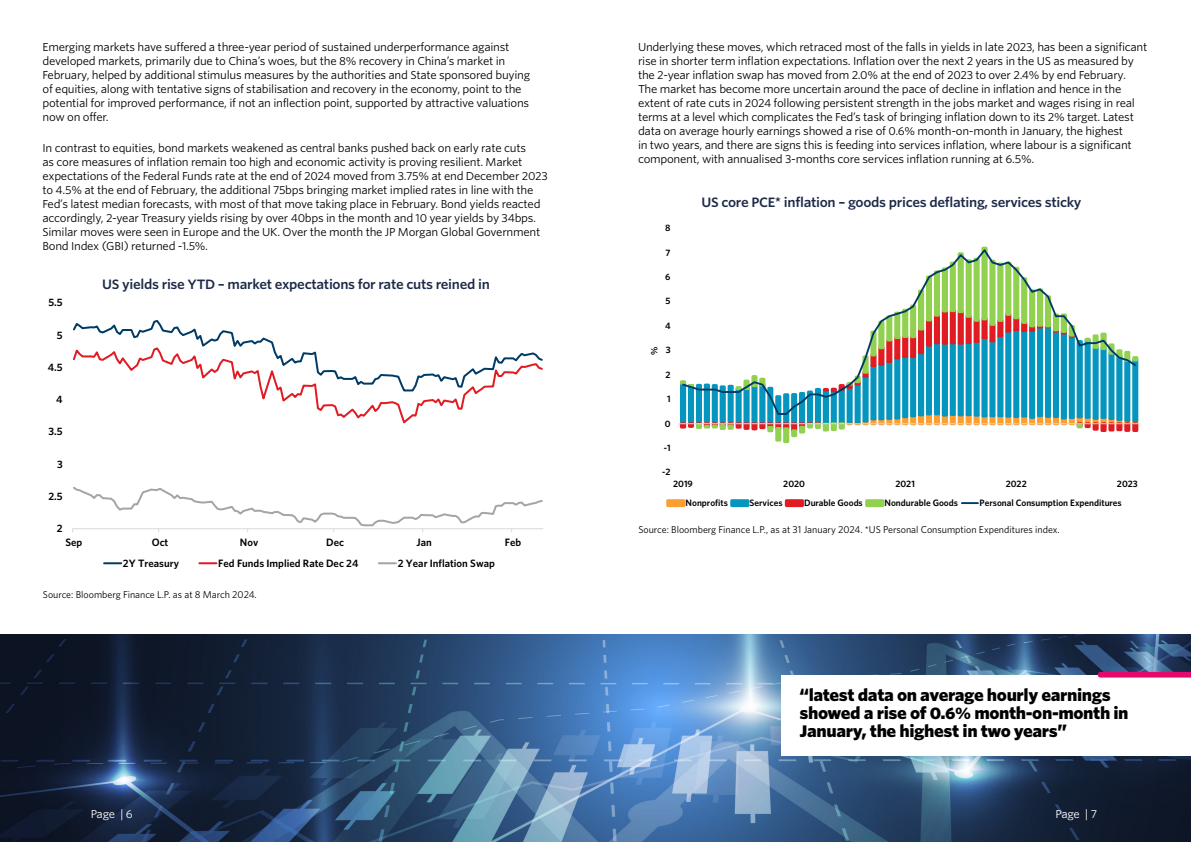
<style>
.page{position:relative;width:1191px;height:842px;background:#fff}
.page>*{position:absolute;margin:0;border:0;box-sizing:border-box;transform-origin:0 0}
.t1{font:900 16px/18px "Whitney S Sm";letter-spacing:-.025em;color:#000}
.t2{font:600 13px "Whitney S Sm";letter-spacing:-.025em;color:#1c2948}
.t3{font:11px/14px "Whitney S Sm";letter-spacing:-.025em;color:#000}
.t4{font:11px "Whitney S Sm";letter-spacing:-.04em;color:#fff}
.t5{font:600 10.7px "Whitney";color:#000}
.t6{font:10px "Whitney";color:#000}
.t7{font:600 9.3px "Whitney";color:#000}
</style>
<div class="page">
<img style="left:0;top:634px;width:1191px;height:208px">
<div style="left:781px;top:675px;width:410px;height:80px;background:#fff"></div>
<svg style="left:73px;top:320px;width:470px;height:104px"></svg>
<svg style="left:72px;top:487px;width:471px;height:45px"></svg>
<svg style="left:104px;top:562px;width:17px;height:2px"></svg>
<svg style="left:199px;top:562px;width:17px;height:2px"></svg>
<svg style="left:379px;top:562px;width:17px;height:2px"></svg>
<svg style="left:680px;top:246px;width:459px;height:198px"></svg>
<svg style="left:679px;top:411px;width:460px;height:16px"></svg>
<svg style="left:680px;top:247px;width:457px;height:169px"></svg>
<svg style="left:666px;top:499px;width:19px;height:8px"></svg>
<svg style="left:730px;top:499px;width:19px;height:8px"></svg>
<svg style="left:785px;top:499px;width:19px;height:8px"></svg>
<svg style="left:865px;top:499px;width:19px;height:8px"></svg>
<svg style="left:961px;top:502px;width:17px;height:2px"></svg>
<svg style="left:1097px;top:672px;width:94px;height:5px"></svg>
<p class="t3" style="left:43px;top:40px;width:489px">Emerging markets have suffered a three-year period of sustained underperformance against developed markets, primarily due to China’s woes, but the 8% recovery in China’s market in February, helped by additional stimulus measures by the authorities and State sponsored buying of equities, along with tentative signs of stabilisation and recovery in the economy, point to the potential for improved performance, if not an inflection point, supported by attractive valuations now on offer.</p>
<p class="t3" style="left:43px;top:141px;width:507px">In contrast to equities, bond markets weakened as central banks pushed back on early rate cuts<br>as core measures of inflation remain too high and economic activity is proving resilient. Market expectations of the Federal Funds rate at the end of 2024 moved from 3.75% at end December 2023 to 4.5% at the end of February, the additional 75bps bringing market implied rates in line with the Fed’s latest median forecasts, with most of that move taking place in February. Bond yields reacted accordingly, 2-year Treasury yields rising by over 40bps in the month and 10 year yields by 34bps.<br>Similar moves were seen in Europe and the UK. Over the month the JP Morgan Global Government Bond Index (GBI) returned -1.5%.</p>
<p class="t5" style="left:48px;top:295px;width:16px">5.5</p>
<p class="t5" style="left:57px;top:328px;width:7px">5</p>
<p class="t5" style="left:48px;top:360px;width:16px">4.5</p>
<p class="t5" style="left:56px;top:392px;width:8px">4</p>
<p class="t5" style="left:49px;top:424px;width:16px">3.5</p>
<p class="t5" style="left:57px;top:457px;width:7px">3</p>
<p class="t5" style="left:48px;top:489px;width:16px">2.5</p>
<p class="t5" style="left:57px;top:521px;width:7px">2</p>
<p class="t2" style="left:102px;top:275px;width:389px">US yields rise YTD – market expectations for rate cuts reined in</p>
<p class="t5" style="left:66px;top:535px;width:18px">Sep</p>
<p class="t5" style="left:152px;top:535px;width:18px">Oct</p>
<p class="t5" style="left:240px;top:535px;width:20px">Nov</p>
<p class="t5" style="left:326px;top:535px;width:19px">Dec</p>
<p class="t5" style="left:416px;top:535px;width:17px">Jan</p>
<p class="t5" style="left:505px;top:535px;width:18px">Feb</p>
<p class="t5" style="left:123px;top:556px;width:58px">2Y Treasury</p>
<p class="t5" style="left:218px;top:556px;width:142px">Fed Funds Implied Rate Dec 24</p>
<p class="t5" style="left:398px;top:556px;width:99px">2 Year Inflation Swap</p>
<p class="t6" style="left:43px;top:587px;width:215px">Source: Bloomberg Finance L.P. as at 8 March 2024.</p>
<p class="t3" style="left:638px;top:40px;width:511px">Underlying these moves, which retraced most of the falls in yields in late 2023, has been a significant rise in shorter term inflation expectations. Inflation over the next 2 years in the US as measured by the 2-year inflation swap has moved from 2.0% at the end of 2023 to over 2.4% by end February.<br>The market has become more uncertain around the pace of decline in inflation and hence in the extent of rate cuts in 2024 following persistent strength in the jobs market and wages rising in real terms at a level which complicates the Fed’s task of bringing inflation down to its 2% target. Latest data on average hourly earnings showed a rise of 0.6% month-on-month in January, the highest<br>in two years, and there are signs this is feeding into services inflation, where labour is a significant component, with annualised 3-months core services inflation running at 6.5%.</p>
<p class="t2" style="left:701px;top:193px;width:381px">US core PCE* inflation – goods prices deflating, services sticky</p>
<p class="t7" style="left:665px;top:222px;width:7px">8</p>
<p class="t7" style="left:665px;top:246px;width:6px">7</p>
<p class="t7" style="left:665px;top:271px;width:7px">6</p>
<p class="t7" style="left:665px;top:295px;width:7px">5</p>
<p class="t7" style="left:665px;top:319px;width:7px">4</p>
<p class="t7" style="left:648px;top:355px;width:10px;rotate:-90deg">%</p>
<p class="t7" style="left:665px;top:344px;width:6px">3</p>
<p class="t7" style="left:665px;top:368px;width:7px">2</p>
<p class="t7" style="left:667px;top:393px;width:5px">1</p>
<p class="t7" style="left:665px;top:417px;width:7px">0</p>
<p class="t7" style="left:664px;top:442px;width:8px">-1</p>
<p class="t7" style="left:662px;top:466px;width:10px">-2</p>
<p class="t7" style="left:673px;top:478px;width:21px">2019</p>
<p class="t7" style="left:783px;top:478px;width:23px">2020</p>
<p class="t7" style="left:895px;top:478px;width:21px">2021</p>
<p class="t7" style="left:1005px;top:478px;width:22px">2022</p>
<p class="t7" style="left:1117px;top:478px;width:22px">2023</p>
<p class="t7" style="left:685px;top:497px;width:44px">Nonprofits</p>
<p class="t7" style="left:749px;top:497px;width:34px">Services</p>
<p class="t7" style="left:804px;top:497px;width:60px">Durable Goods</p>
<p class="t7" style="left:884px;top:497px;width:75px">Nondurable Goods</p>
<p class="t7" style="left:979px;top:497px;width:144px">Personal Consumption Expenditures</p>
<p class="t6" style="left:638px;top:522px;width:423px">Source: Bloomberg Finance L.P., as at 31 January 2024. *US Personal Consumption Expenditures index.</p>
<h1 class="t1" style="left:799px;top:685px;width:331px">“latest data on average hourly earnings showed a rise of 0.6% month-on-month in<br>January, the highest in two years”</h1>
<p class="t4" style="left:91px;top:806px;width:44px">Page | 6</p>
<p class="t4" style="left:1055px;top:806px;width:43px">Page | 7</p>
</div>
